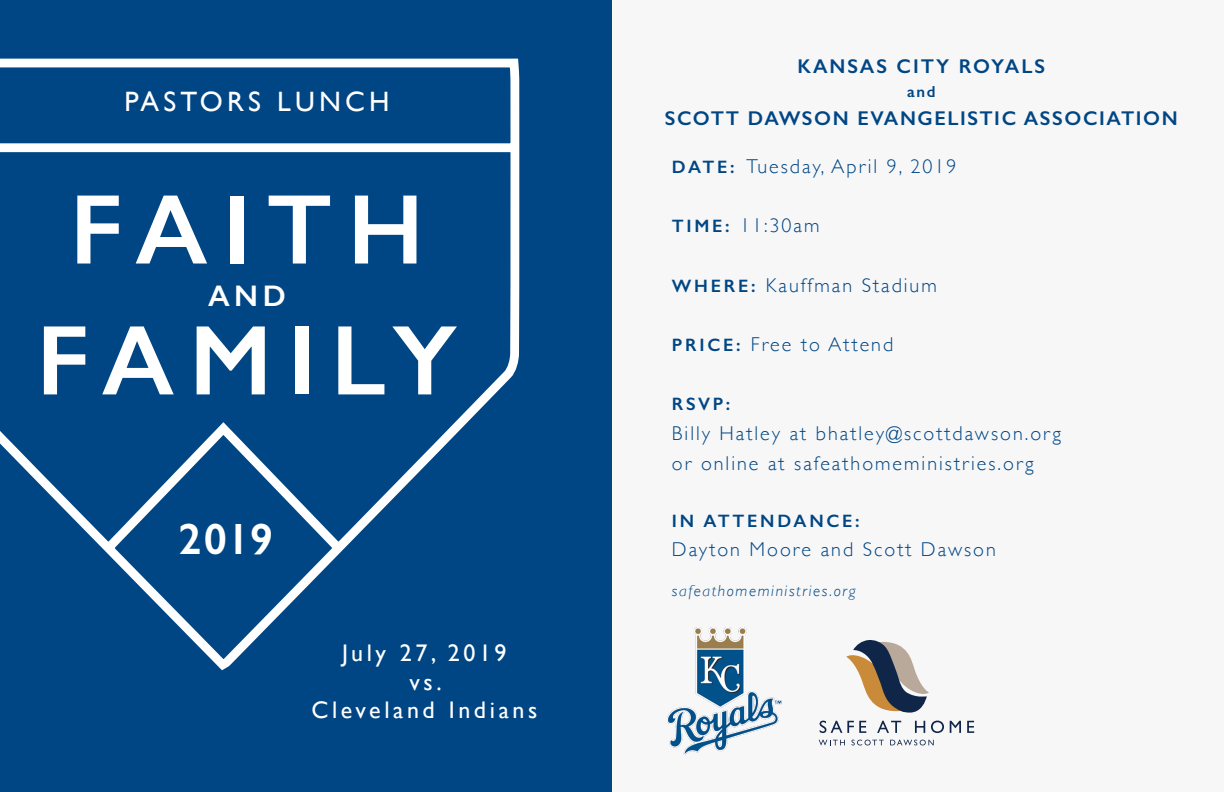
<style>
.page{position:relative;width:1224px;height:792px;background:#f7f7f8}
.page>*{position:absolute;margin:0;border:0;box-sizing:border-box;transform-origin:0 0}
.t1{font:600 99.6px "Gill Sans";letter-spacing:.15em;color:#fff}
.t2{font:600 44px "Gill Sans";color:#fff}
.t3{font:600 30px "Gill Sans";color:#fff}
.t4{font:28px "Gill Sans";letter-spacing:.15em;color:#fff}
.t5{font:24px "Gill Sans";letter-spacing:.15em;color:#fff}
.t6{font:300 20px/29.6px "Gill Sans";letter-spacing:.1em;color:#004684}
.t7{font:600 20px "Gill Sans";letter-spacing:.08em;color:#004684}
.t8{font:600 20px "Gill Sans";letter-spacing:.1em;color:#004684}
.t9{font:600 18px "Gill Sans";letter-spacing:.15em;color:#004684}
.t10{font:italic 300 16px "Gill Sans";letter-spacing:.1em;color:#004684}
.t11{font:600 16px "Gill Sans";color:#004684}
.s1{font-weight:600;font-size:18px}
</style>
<div class="page">
<div style="left:0;top:0;width:612px;height:792px;background:#004684"></div>
<svg style="left:0;top:58px;width:520px;height:613px"></svg>
<img style="left:668px;top:627px;width:114px;height:127px">
<svg style="left:819px;top:740px;width:26px;height:5px"></svg>
<svg style="left:852px;top:740px;width:32px;height:5px"></svg>
<svg style="left:890px;top:740px;width:44px;height:5px"></svg>
<svg style="left:820px;top:721px;width:46px;height:12px"></svg>
<svg style="left:877px;top:721px;width:24px;height:12px"></svg>
<svg style="left:915px;top:721px;width:10px;height:12px"></svg>
<svg style="left:931px;top:721px;width:13px;height:12px"></svg>
<svg style="left:950px;top:721px;width:11px;height:12px"></svg>
<svg style="left:967px;top:721px;width:7px;height:12px"></svg>
<svg style="left:846px;top:640px;width:83px;height:73px"></svg>
<p class="t4" style="left:124px;top:85px;width:267px">PASTORS LUNCH</p>
<p class="t1" style="left:70px;top:170px;width:356px">FAITH</p>
<p class="t3" style="left:208px;top:277px;width:79px">AND</p>
<p class="t1" style="left:36px;top:301px;width:422px">FAMILY</p>
<p class="t2" style="left:178px;top:513px;width:96px">2019</p>
<p class="t5" style="left:342px;top:639px;width:166px">July 27, 2019</p>
<p class="t5" style="left:409px;top:667px;width:34px">vs.</p>
<p class="t5" style="left:311px;top:696px;width:227px">Cleveland Indians</p>
<p class="t8" style="left:797px;top:54px;width:249px">KANSAS CITY ROYALS</p>
<p class="t11" style="left:907px;top:82px;width:30px">and</p>
<p class="t7" style="left:665px;top:106px;width:515px">SCOTT DAWSON EVANGELISTIC ASSOCIATION</p>
<p class="t6" style="left:672px;top:151px;width:286px"><span class="s1">DATE:</span> Tuesday, April 9, 2019</p>
<p class="t6" style="left:672px;top:210px;width:149px"><span class="s1">TIME:</span> 11:30am</p>
<p class="t6" style="left:672px;top:269px;width:266px"><span class="s1">WHERE:</span> Kauffman Stadium</p>
<p class="t6" style="left:672px;top:329px;width:223px"><span class="s1">PRICE:</span> Free to Attend</p>
<p class="t9" style="left:672px;top:393px;width:60px">RSVP:</p>
<p class="t6" style="left:672px;top:418px;width:390px">Billy Hatley at bhatley@scottdawson.org or online at safeathomeministries.org</p>
<p class="t9" style="left:672px;top:511px;width:189px">IN ATTENDANCE:</p>
<p class="t6" style="left:672px;top:534px;width:325px">Dayton Moore and Scott Dawson</p>
<p class="t10" style="left:672px;top:582px;width:185px">safeathomeministries.org</p>
</div>
